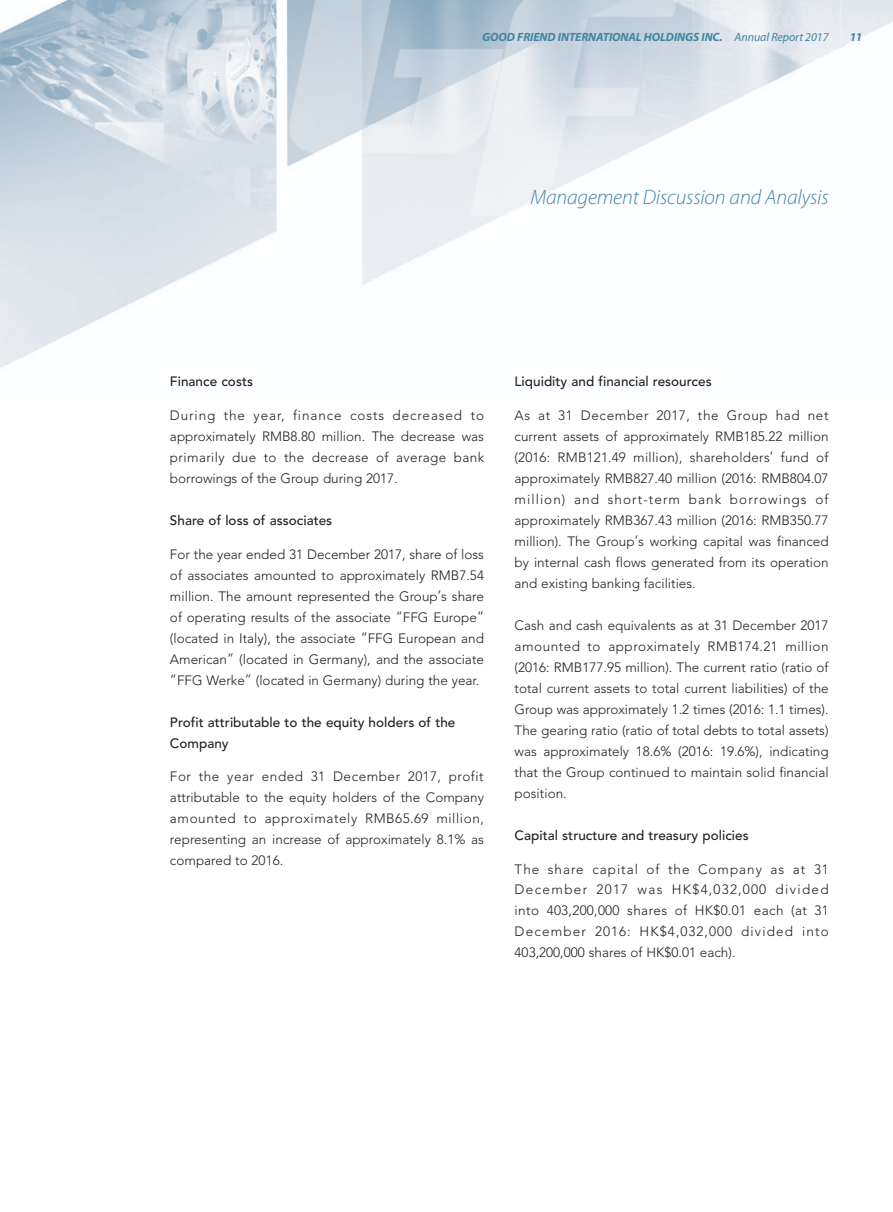
<style>
.page{position:relative;width:893px;height:1212px;background:#fff}
.page>*{position:absolute;margin:0;border:0;box-sizing:border-box;transform-origin:0 0}
.t1{font:italic 300 21px "Myriad Pro";letter-spacing:-.005em;color:#4185a3}
.t2{font:300 13.5px/21px "Avenir LT Std";color:#231f20;text-align:justify}
.t3{font:500 13.5px/21px "Avenir LT Std";letter-spacing:.005em;color:#231f20}
.t4{font:italic 700 12px "Myriad Pro";letter-spacing:-.005em;color:#4185a3}
.s1{font-weight:400}
</style>
<div class="page">
<img style="left:0;top:0;width:892px;height:368px">
<p class="t4" style="left:482px;top:32px;width:348px">GOOD FRIEND INTERNATIONAL HOLDINGS INC. <span class="s1">Annual Report 2017</span></p>
<p class="t4" style="left:850px;top:32px;width:14px">11</p>
<h1 class="t1" style="left:530px;top:189px;width:300px">Management Discussion and Analysis</h1>
<p class="t3" style="left:170px;top:372px;width:85px">Finance costs</p>
<p class="t2" style="left:170px;top:406px;width:316px">During the year, finance costs decreased to approximately RMB8.80 million. The decrease was primarily due to the decrease of average bank borrowings of the Group during 2017.</p>
<p class="t3" style="left:170px;top:511px;width:164px">Share of loss of associates</p>
<p class="t2" style="left:170px;top:545px;width:316px">For the year ended 31 December 2017, share of loss of associates amounted to approximately RMB7.54 million. The amount represented the Group’s share of operating results of the associate “FFG Europe” (located in Italy), the associate “FFG European and American” (located in Germany), and the associate “FFG Werke” (located in Germany) during the year.</p>
<p class="t3" style="left:170px;top:712px;width:287px">Profit attributable to the equity holders of the<br>Company</p>
<p class="t2" style="left:170px;top:767px;width:315px">For the year ended 31 December 2017, profit attributable to the equity holders of the Company amounted to approximately RMB65.69 million, representing an increase of approximately 8.1% as compared to 2016.</p>
<p class="t3" style="left:515px;top:372px;width:199px">Liquidity and financial resources</p>
<p class="t2" style="left:515px;top:406px;width:315px">As at 31 December 2017, the Group had net current assets of approximately RMB185.22 million (2016: RMB121.49 million), shareholders’ fund of approximately RMB827.40 million (2016: RMB804.07 million) and short-term bank borrowings of approximately RMB367.43 million (2016: RMB350.77 million). The Group’s working capital was financed by internal cash flows generated from its operation and existing banking facilities.</p>
<p class="t2" style="left:515px;top:616px;width:316px">Cash and cash equivalents as at 31 December 2017 amounted to approximately RMB174.21 million (2016: RMB177.95 million). The current ratio (ratio of total current assets to total current liabilities) of the Group was approximately 1.2 times (2016: 1.1 times).<br>The gearing ratio (ratio of total debts to total assets) was approximately 18.6% (2016: 19.6%), indicating that the Group continued to maintain solid financial position.</p>
<p class="t3" style="left:515px;top:826px;width:236px">Capital structure and treasury policies</p>
<p class="t2" style="left:515px;top:859px;width:316px">The share capital of the Company as at 31<br>December 2017 was HK$4,032,000 divided into 403,200,000 shares of HK$0.01 each (at 31<br>December 2016: HK$4,032,000 divided into 403,200,000 shares of HK$0.01 each).</p>
</div>
